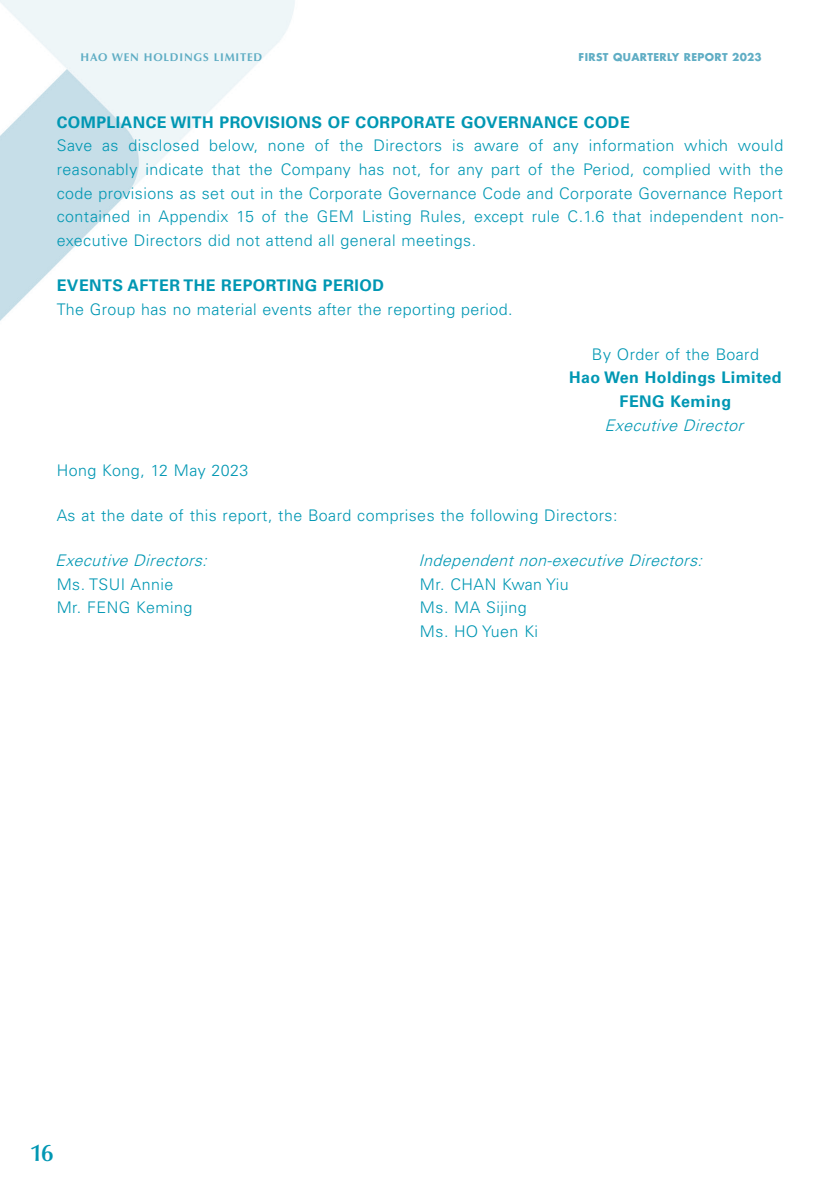
<style>
.page{position:relative;width:840px;height:1191px;background:#fff}
.page>*{position:absolute;margin:0;border:0;box-sizing:border-box;transform-origin:0 0}
.t1{font:600 24px "Optima LT Std";color:#0197b3}
.t2{font:300 16px/23.6px "Univers LT Std";letter-spacing:.03em;color:#0197b3;text-align:justify}
.t3{font:700 16px/23.6px "Univers LT Std";letter-spacing:.03em;color:#0197b3;text-align:center}
.t4{font:italic 300 16px "Univers LT Std";color:#0197b3}
.t5{font:700 11.2px "Optima LT Std";letter-spacing:.07em;color:#5fadc4}
.t6{font:700 10.4px "Futura Std";letter-spacing:.035em;color:#5fadc4}
</style>
<div class="page">
<img style="left:0;top:0;width:295px;height:321px">
<p class="t5" style="left:81px;top:50px;width:183px">HAO WEN HOLDINGS LIMITED</p>
<p class="t6" style="left:578px;top:50px;width:184px">FIRST QUARTERLY REPORT 2023</p>
<p class="t3" style="left:57px;top:110px;width:574px">COMPLIANCE WITH PROVISIONS OF CORPORATE GOVERNANCE CODE</p>
<p class="t2" style="left:57px;top:134px;width:727px">Save as disclosed below, none of the Directors is aware of any information which would reasonably indicate that the Company has not, for any part of the Period, complied with the code provisions as set out in the Corporate Governance Code and Corporate Governance Report contained in Appendix 15 of the GEM Listing Rules, except rule C.1.6 that independent non&shy;executive Directors did not attend all general meetings.</p>
<p class="t3" style="left:57px;top:274px;width:328px">EVENTS AFTER THE REPORTING PERIOD</p>
<p class="t2" style="left:57px;top:297px;width:457px">The Group has no material events after the reporting period.</p>
<p class="t2" style="left:591px;top:342px;width:168px">By Order of the Board</p>
<p class="t3" style="left:569px;top:366px;width:214px">Hao Wen Holdings Limited<br>FENG Keming</p>
<p class="t4" style="left:604px;top:415px;width:145px">Executive Director</p>
<p class="t2" style="left:57px;top:458px;width:193px">Hong Kong, 12 May 2023</p>
<p class="t2" style="left:57px;top:503px;width:562px">As at the date of this report, the Board comprises the following Directors:</p>
<p class="t4" style="left:55px;top:550px;width:158px">Executive Directors:</p>
<p class="t4" style="left:418px;top:550px;width:290px">Independentnon-executive Directors:</p>
<p class="t2" style="left:57px;top:572px;width:118px">Ms. TSUI Annie</p>
<p class="t2" style="left:420px;top:572px;width:150px">Mr. CHAN Kwan Yiu</p>
<p class="t2" style="left:57px;top:596px;width:137px">Mr. FENG Keming</p>
<p class="t2" style="left:420px;top:596px;width:120px">Ms. MA Sijing<br>Ms. HO Yuen Ki</p>
<h1 class="t1" style="left:30px;top:1139px;width:25px">16</h1>
</div>
